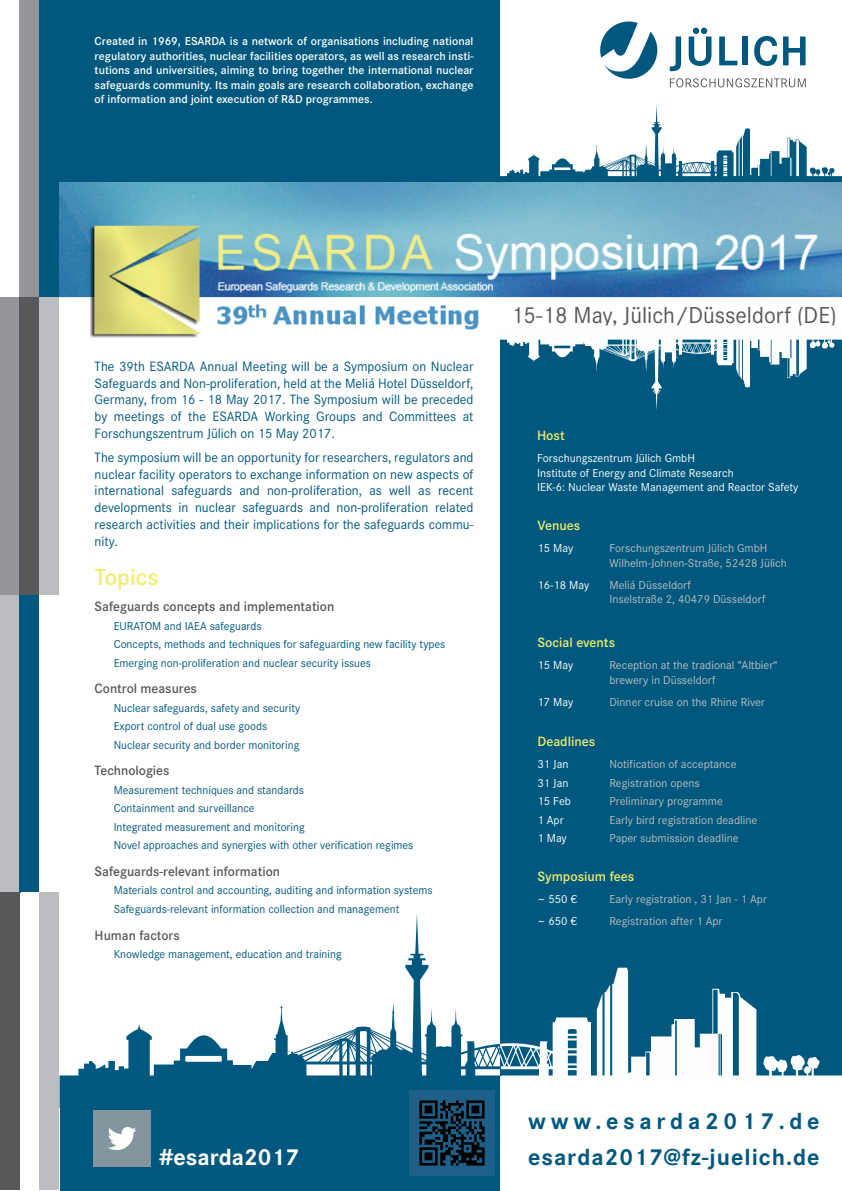
<style>
.page{position:relative;width:842px;height:1191px;background:#fff}
.page>*{position:absolute;margin:0;border:0;box-sizing:border-box;transform-origin:0 0}
.t1{font:700 24px/35.8px "Corporate S";letter-spacing:.04em;color:#00587e}
.t2{font:24px "Corporate S";color:#57585a}
.t3{font:700 24px "Corporate S";color:#fff}
.t4{font:600 24px "Corporate S";color:#f0ed6f}
.t5{font:14px/16.8px "Corporate S";color:#00587e;text-align:justify}
.t6{font:600 14px "Corporate S";color:#57585a}
.t7{font:600 14px "Corporate S";color:#f0ed6f}
.t8{font:12px/18.4px "Corporate S";color:#00587e}
.t9{font:12px/14.4px "Corporate S";color:#bcbdc0}
.t10{font:600 12px/14.4px "Corporate S";color:#fff;text-align:justify}
.t11{font:12px/14.4px "Corporate S";color:#fff}
</style>
<div class="page">
<div style="left:51px;top:0;width:448px;height:191px;background:#00587e"></div>
<svg style="left:499px;top:105px;width:343px;height:78px"></svg>
<img style="left:59px;top:183px;width:783px;height:155px">
<div style="left:500px;top:334px;width:342px;height:765px;background:#00587e"></div>
<svg style="left:60px;top:914px;width:440px;height:185px"></svg>
<div style="left:60px;top:1099px;width:782px;height:92px;background:#00587e"></div>
<div style="left:500px;top:1076px;width:342px;height:115px;background:#fff"></div>
<div style="left:0;top:297px;width:20px;height:298px;background:#939598"></div>
<div style="left:0;top:595px;width:20px;height:297px;background:#bcbdc0"></div>
<div style="left:20px;top:595px;width:19px;height:297px;background:#00587e"></div>
<div style="left:0;top:892px;width:20px;height:298px;background:#57585a"></div>
<div style="left:39px;top:892px;width:20px;height:298px;background:#bcbdc0"></div>
<div style="left:39px;top:297px;width:20px;height:298px;background:#bcbdc0"></div>
<svg style="left:600px;top:22px;width:57px;height:57px"></svg>
<svg style="left:670px;top:36px;width:11px;height:35px"></svg>
<svg style="left:689px;top:28px;width:22px;height:38px"></svg>
<svg style="left:719px;top:36px;width:18px;height:29px"></svg>
<div style="left:742px;top:36px;width:6px;height:29px;background:#00587e"></div>
<svg style="left:754px;top:36px;width:23px;height:30px"></svg>
<svg style="left:783px;top:36px;width:22px;height:29px"></svg>
<svg style="left:670px;top:78px;width:136px;height:9px"></svg>
<div style="left:20px;top:0;width:19px;height:297px;background:#939598"></div>
<div style="left:39px;top:0;width:20px;height:297px;background:#00587e"></div>
<div style="left:20px;top:297px;width:19px;height:298px;background:#57585a"></div>
<img style="left:409px;top:1090px;width:85px;height:85px">
<div style="left:483px;top:298px;width:359px;height:37px;background:#fff"></div>
<svg style="left:500px;top:967px;width:342px;height:109px"></svg>
<img style="left:93px;top:1110px;width:57px;height:56px">
<svg style="left:499px;top:335px;width:343px;height:76px"></svg>
<p class="t10" style="left:95px;top:34px;width:380px">Created in 1969, ESARDA is a network of organisations including national regulatory authorities, nuclear facilities operators, as well as research insti&shy;tutions and universities, aiming to bring together the international nuclear safeguards community. Its main goals are research collaboration, exchange of information and joint execution of R&amp;D programmes.</p>
<p class="t5" style="left:95px;top:358px;width:380px">The 39th ESARDA Annual Meeting will be a Symposium on Nuclear Safeguards and Non-proliferation, held at the Meliá Hotel Düsseldorf, Germany, from 16 - 18 May 2017. The Symposium will be preceded by meetings of the ESARDA Working Groups and Committees at Forschungszentrum Jülich on 15 May 2017.</p>
<p class="t5" style="left:95px;top:449px;width:380px">The symposium will be an opportunity for researchers, regulators and nuclear facility operators to exchange information on new aspects of international safeguards and non-proliferation, as well as recent developments in nuclear safeguards and non-proliferation related research activities and their implications for the safeguards commu&shy;nity.</p>
<h1 class="t4" style="left:95px;top:563px;width:65px">Topics</h1>
<p class="t6" style="left:95px;top:599px;width:241px">Safeguards concepts and implementation</p>
<p class="t8" style="left:114px;top:616px;width:333px">EURATOM and IAEA safeguards<br>Concepts, methods and techniques for safeguarding new facility types<br>Emerging non-proliferation and nuclear security issues</p>
<p class="t6" style="left:95px;top:681px;width:104px">Control measures</p>
<p class="t8" style="left:114px;top:698px;width:188px">Nuclear safeguards, safety and security<br>Export control of dual use goods<br>Nuclear security and border monitoring</p>
<p class="t6" style="left:95px;top:763px;width:76px">Technologies</p>
<p class="t8" style="left:114px;top:780px;width:301px">Measurement techniques and standards<br>Containment and surveillance<br>Integrated measurement and monitoring<br>Novel approaches and synergies with other verification regimes</p>
<p class="t6" style="left:95px;top:863px;width:187px">Safeguards-relevant information</p>
<p class="t8" style="left:114px;top:881px;width:320px">Materials control and accounting, auditing and information systems<br>Safeguards-relevant information collection and management</p>
<p class="t6" style="left:95px;top:927px;width:87px">Human factors</p>
<p class="t8" style="left:114px;top:944px;width:230px">Knowledge management, education and training</p>
<h1 class="t2" style="left:511px;top:302px;width:327px">15-18 May, Jülich/Düsseldorf (DE)</h1>
<p class="t7" style="left:537px;top:427px;width:29px">Host</p>
<p class="t11" style="left:537px;top:451px;width:263px">Forschungszentrum Jülich GmbH<br>Institute of Energy and Climate Research<br>IEK-6: Nuclear Waste Management and Reactor Safety</p>
<p class="t7" style="left:537px;top:517px;width:44px">Venues</p>
<p class="t11" style="left:537px;top:541px;width:37px">15 May</p>
<p class="t9" style="left:609px;top:541px;width:179px">Forschungszentrum Jülich GmbH<br>Wilhelm-Johnen-Straße, 52428 Jülich</p>
<p class="t11" style="left:537px;top:578px;width:53px">16-18 May</p>
<p class="t9" style="left:609px;top:578px;width:158px">Meliá Düsseldorf<br>Inselstraße 2, 40479 Düsseldorf</p>
<p class="t7" style="left:537px;top:634px;width:79px">Social events</p>
<p class="t11" style="left:537px;top:658px;width:37px">15 May</p>
<p class="t9" style="left:609px;top:658px;width:170px">Reception at the tradional “Altbier“ brewery in Düsseldorf</p>
<p class="t11" style="left:537px;top:695px;width:37px">17 May</p>
<p class="t9" style="left:609px;top:695px;width:157px">Dinner cruise on the Rhine River</p>
<p class="t7" style="left:537px;top:733px;width:59px">Deadlines</p>
<p class="t11" style="left:537px;top:757px;width:33px">31 Jan</p>
<p class="t9" style="left:609px;top:757px;width:129px">Notification of acceptance</p>
<p class="t11" style="left:537px;top:775px;width:33px">31 Jan</p>
<p class="t9" style="left:609px;top:775px;width:92px">Registration opens</p>
<p class="t11" style="left:537px;top:794px;width:35px">15 Feb</p>
<p class="t9" style="left:609px;top:794px;width:115px">Preliminary programme</p>
<p class="t11" style="left:537px;top:812px;width:28px">1 Apr</p>
<p class="t9" style="left:609px;top:812px;width:149px">Early bird registration deadline</p>
<p class="t11" style="left:537px;top:831px;width:31px">1 May</p>
<p class="t9" style="left:609px;top:831px;width:131px">Paper submission deadline</p>
<p class="t7" style="left:537px;top:868px;width:98px">Symposium fees</p>
<p class="t11" style="left:537px;top:892px;width:41px">~ 550 €</p>
<p class="t9" style="left:609px;top:892px;width:159px">Early registration , 31 Jan - 1 Apr</p>
<p class="t11" style="left:537px;top:913px;width:41px">~ 650 €</p>
<p class="t9" style="left:609px;top:913px;width:115px">Registration after 1 Apr</p>
<h1 class="t3" style="left:159px;top:1143px;width:141px">#esarda2017</h1>
<h1 class="t1" style="left:528px;top:1103px;width:293px">www.esarda2017.de esarda2017@fz-juelich.de</h1>
</div>
